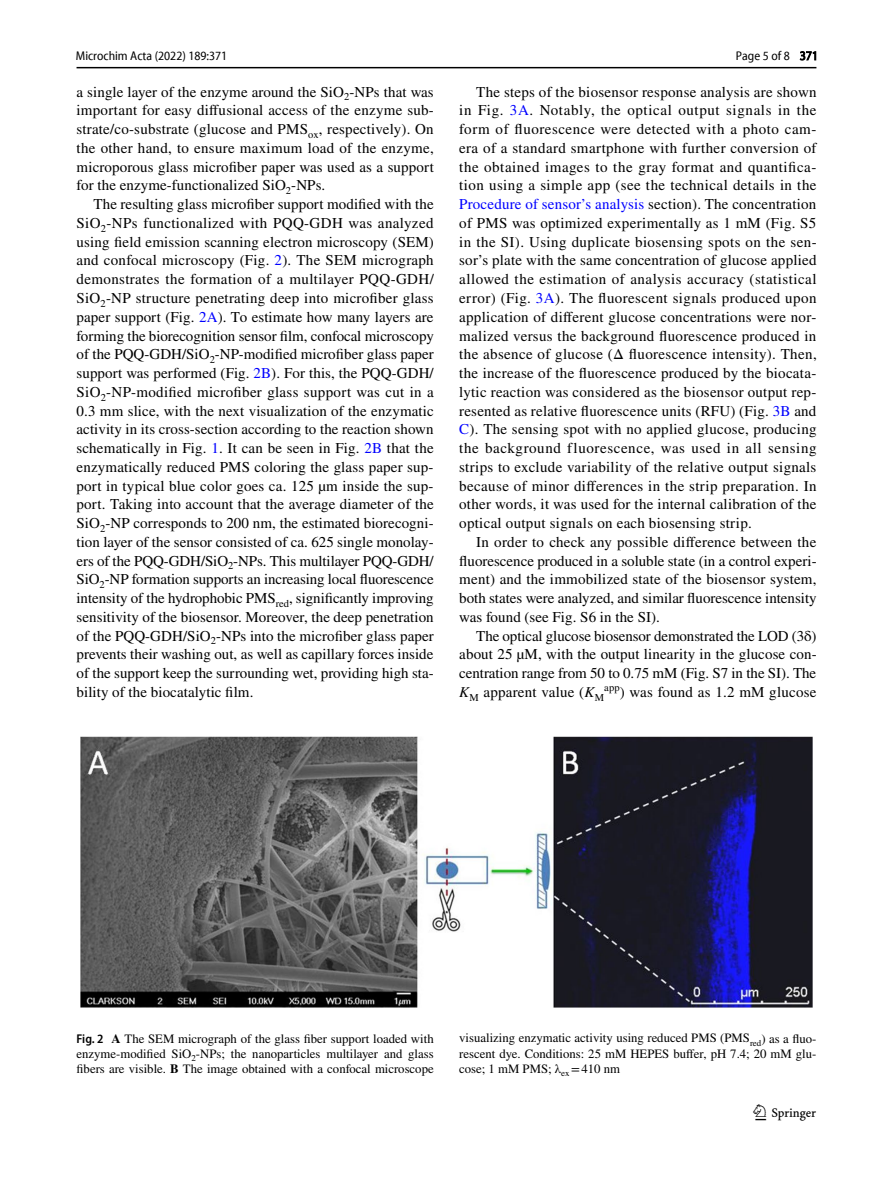
<style>
.page{position:relative;width:893px;height:1187px;background:#fff}
.page>*{position:absolute;margin:0;border:0;box-sizing:border-box;transform-origin:0 0}
.t1{font:22.5px "Springnew Regular 3";color:#000}
.t2{font:15px/18.8px "STIX";letter-spacing:.005em;color:#000;text-align:justify}
.t3{font:12.75px/15px "STIX";color:#000;text-align:justify}
.t4{font:semi-condensed 12.75px "Myriad Pro Unic";color:#000}
.s1{color:#00f}
.s2{font-style:italic}
.s3{font-family:"Myriad Pro";font-weight:600;font-stretch:semi-condensed}
.s4{font-weight:700}
</style>
<div class="page">
<hr style="left:77px;top:67px;width:739px;height:1px;background:#000">
<img style="left:81px;top:736px;width:731px;height:271px">
<p class="t4" style="left:76px;top:51px;width:153px">Microchim Acta (2022) 189:371</p>
<p class="t4" style="left:736px;top:51px;width:83px">Page 5 of 8 371</p>
<p class="t2" style="left:77px;top:83px;width:359px">a single layer of the enzyme around the SiO<sub>2</sub>-NPs that was important for easy diffusional access of the enzyme sub&shy;strate/co-substrate (glucose and PMS<sub>ox</sub>, respectively). On the other hand, to ensure maximum load of the enzyme, microporous glass microfiber paper was used as a support for the enzyme-functionalized SiO<sub>2</sub>-NPs.</p>
<p class="t2" style="left:77px;top:196px;width:359px;text-indent:17px">The resulting glass microfiber support modified with the SiO<sub>2</sub>-NPs functionalized with PQQ-GDH was analyzed using field emission scanning electron microscopy (SEM) and confocal microscopy (Fig. <span class="s1">2</span>). The SEM micrograph demonstrates the formation of a multilayer PQQ-GDH/ SiO<sub>2</sub>-NP structure penetrating deep into microfiber glass paper support (Fig. <span class="s1">2A</span>). To estimate how many layers are forming the biorecognition sensor film, confocal microscopy of the PQQ-GDH/SiO<sub>2</sub>-NP-modified microfiber glass paper support was performed (Fig. <span class="s1">2B</span>). For this, the PQQ-GDH/ SiO<sub>2</sub>-NP-modified microfiber glass support was cut in a 0.3 mm slice, with the next visualization of the enzymatic activity in its cross-section according to the reaction shown schematically in Fig. <span class="s1">1</span>. It can be seen in Fig. <span class="s1">2B</span> that the enzymatically reduced PMS coloring the glass paper sup&shy;port in typical blue color goes ca. 125 µm inside the sup&shy;port. Taking into account that the average diameter of the SiO<sub>2</sub>-NP corresponds to 200 nm, the estimated biorecogni&shy;tion layer of the sensor consisted of ca. 625 single monolay&shy;ers of the PQQ-GDH/SiO<sub>2</sub>-NPs. This multilayer PQQ-GDH/ SiO<sub>2</sub>-NP formation supports an increasing local fluorescence intensity of the hydrophobic PMS<sub>red</sub>, significantly improving sensitivity of the biosensor. Moreover, the deep penetration of the PQQ-GDH/SiO<sub>2</sub>-NPs into the microfiber glass paper prevents their washing out, as well as capillary forces inside of the support keep the surrounding wet, providing high sta&shy;bility of the biocatalytic film.</p>
<p class="t2" style="left:459px;top:83px;width:359px;text-indent:17px">The steps of the biosensor response analysis are shown in Fig. <span class="s1">3A</span>. Notably, the optical output signals in the form of fluorescence were detected with a photo cam&shy;era of a standard smartphone with further conversion of the obtained images to the gray format and quantifica&shy;tion using a simple app (see the technical details in the <span class="s1">Procedure of sensor’s analysis</span> section). The concentration of PMS was optimized experimentally as 1 mM (Fig. S5 in the SI). Using duplicate biosensing spots on the sen&shy;sor’s plate with the same concentration of glucose applied allowed the estimation of analysis accuracy (statistical error) (Fig. <span class="s1">3A</span>). The fluorescent signals produced upon application of different glucose concentrations were nor&shy;malized versus the background fluorescence produced in the absence of glucose (Δ fluorescence intensity). Then, the increase of the fluorescence produced by the biocata&shy;lytic reaction was considered as the biosensor output rep&shy;resented as relative fluorescence units (RFU) (Fig. <span class="s1">3B</span> and <span class="s1">C</span>). The sensing spot with no applied glucose, producing the background fluorescence, was used in all sensing strips to exclude variability of the relative output signals because of minor differences in the strip preparation. In other words, it was used for the internal calibration of the optical output signals on each biosensing strip.</p>
<p class="t2" style="left:459px;top:533px;width:359px;text-indent:17px">In order to check any possible difference between the fluorescence produced in a soluble state (in a control experi&shy;ment) and the immobilized state of the biosensor system, both states were analyzed, and similar fluorescence intensity was found (see Fig. S6 in the SI).</p>
<p class="t2" style="left:459px;top:627px;width:359px;text-indent:17px">The optical glucose biosensor demonstrated the LOD (3δ) about 25 µM, with the output linearity in the glucose con&shy;centration range from 50 to 0.75 mM (Fig. S7 in the SI). The <span class="s2">K</span><sub>M</sub> apparent value (<span class="s2">K</span><sub>M</sub><sup>app</sup>) was found as 1.2 mM glucose</p>
<p class="t3" style="left:77px;top:1031px;width:359px"><span class="s3">Fig. 2</span> <span class="s4">A</span> The SEM micrograph of the glass fiber support loaded with enzyme-modified SiO<sub>2</sub>-NPs; the nanoparticles multilayer and glass fibers are visible. <span class="s4">B</span> The image obtained with a confocal microscope</p>
<p class="t3" style="left:459px;top:1031px;width:359px">visualizing enzymatic activity using reduced PMS (PMS<sub>red</sub>) as a fluo&shy;rescent dye. Conditions: 25 mM HEPES buffer, pH 7.4; 20 mM glu&shy;cose; 1 mM PMS; λ<sub>ex</sub> =410 nm</p>
<h1 class="t1" style="left:755px;top:1104px;width:62px">1 3</h1>
</div>
